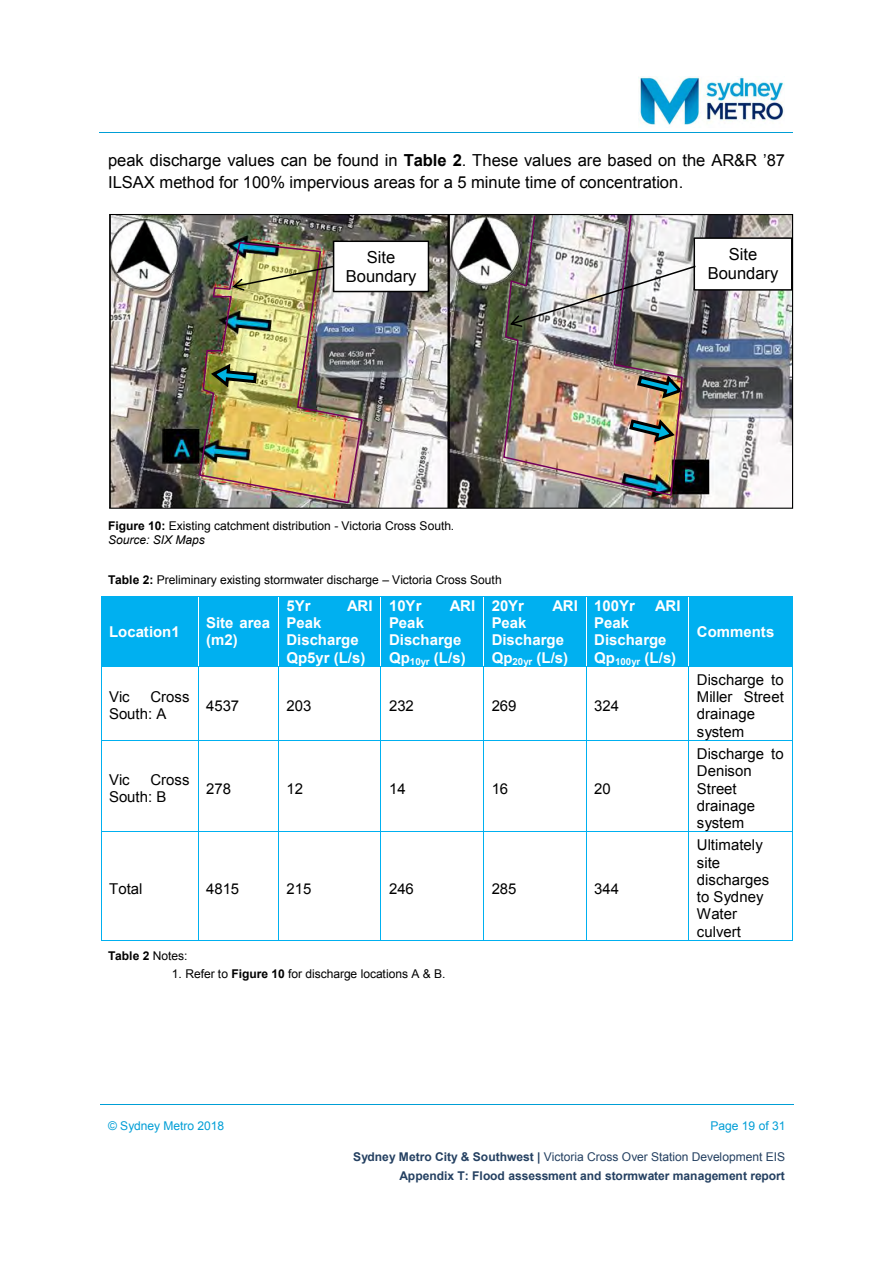
<style>
.page{position:relative;width:893px;height:1263px;background:#fff}
.page>*{position:absolute;margin:0;border:0;box-sizing:border-box;transform-origin:0 0}
.t1{font:16.5px/18.9px "Arial";color:#000;text-align:center}
.t2{font:15px/17.2px "Arial";color:#000}
.t3{font:700 15px/17.2px "Arial";color:#fff}
.t4{font:12px "Arial";letter-spacing:-.005em;color:#000}
.t5{font:700 12px/18.3px "Arial";color:#244061;text-align:right}
.t6{font:12px "Arial";letter-spacing:-.005em;color:#009ed6}
.t7{font:italic 12px "Arial";color:#000}
.t8{font:700 12px "Arial";color:#000}
.s1{font-weight:700}
.s2{font-weight:400}
</style>
<div class="page">
<hr style="left:100px;top:1105px;width:146px;height:1px;background:#009ed6">
<hr style="left:247px;top:1105px;width:393px;height:1px;background:#009ed6">
<hr style="left:640px;top:1105px;width:153px;height:1px;background:#009ed6">
<hr style="left:100px;top:132px;width:529px;height:1px;background:#009ed6">
<hr style="left:629px;top:132px;width:164px;height:1px;background:#009ed6">
<div style="left:101px;top:597px;width:96px;height:69px;background:#00b0f0"></div>
<div style="left:198px;top:597px;width:80px;height:69px;background:#00b0f0"></div>
<div style="left:279px;top:597px;width:102px;height:69px;background:#00b0f0"></div>
<div style="left:381px;top:597px;width:102px;height:69px;background:#00b0f0"></div>
<div style="left:484px;top:597px;width:102px;height:69px;background:#00b0f0"></div>
<div style="left:587px;top:597px;width:101px;height:69px;background:#00b0f0"></div>
<div style="left:689px;top:597px;width:103px;height:69px;background:#00b0f0"></div>
<hr style="left:101px;top:596px;width:97px;height:1px;background:#00b0f0">
<hr style="left:198px;top:596px;width:80px;height:1px;background:#00b0f0">
<hr style="left:279px;top:596px;width:102px;height:1px;background:#00b0f0">
<hr style="left:381px;top:596px;width:102px;height:1px;background:#00b0f0">
<hr style="left:484px;top:596px;width:102px;height:1px;background:#00b0f0">
<hr style="left:587px;top:596px;width:101px;height:1px;background:#00b0f0">
<hr style="left:689px;top:596px;width:103px;height:1px;background:#00b0f0">
<hr style="left:198px;top:597px;width:1px;height:69px;background:#fff">
<hr style="left:381px;top:597px;width:1px;height:69px;background:#fff">
<hr style="left:792px;top:597px;width:1px;height:69px;background:#00b0f0">
<hr style="left:101px;top:666px;width:97px;height:1px;background:#00b0f0">
<hr style="left:198px;top:666px;width:80px;height:1px;background:#00b0f0">
<hr style="left:279px;top:666px;width:102px;height:1px;background:#00b0f0">
<hr style="left:381px;top:666px;width:102px;height:1px;background:#00b0f0">
<hr style="left:484px;top:666px;width:102px;height:1px;background:#00b0f0">
<hr style="left:587px;top:666px;width:101px;height:1px;background:#00b0f0">
<hr style="left:689px;top:666px;width:103px;height:1px;background:#00b0f0">
<hr style="left:101px;top:671px;width:1px;height:69px;background:#00b0f0">
<hr style="left:198px;top:671px;width:1px;height:69px;background:#00b0f0">
<hr style="left:278px;top:671px;width:1px;height:69px;background:#00b0f0">
<hr style="left:381px;top:671px;width:1px;height:69px;background:#00b0f0">
<hr style="left:483px;top:671px;width:1px;height:69px;background:#00b0f0">
<hr style="left:586px;top:671px;width:1px;height:69px;background:#00b0f0">
<hr style="left:688px;top:671px;width:1px;height:69px;background:#00b0f0">
<hr style="left:792px;top:671px;width:1px;height:69px;background:#00b0f0">
<hr style="left:101px;top:740px;width:97px;height:1px;background:#00b0f0">
<hr style="left:198px;top:740px;width:80px;height:1px;background:#00b0f0">
<hr style="left:279px;top:740px;width:102px;height:1px;background:#00b0f0">
<hr style="left:381px;top:740px;width:102px;height:1px;background:#00b0f0">
<hr style="left:484px;top:740px;width:102px;height:1px;background:#00b0f0">
<hr style="left:587px;top:740px;width:101px;height:1px;background:#00b0f0">
<hr style="left:689px;top:740px;width:103px;height:1px;background:#00b0f0">
<hr style="left:101px;top:745px;width:1px;height:86px;background:#00b0f0">
<hr style="left:198px;top:745px;width:1px;height:86px;background:#00b0f0">
<hr style="left:278px;top:745px;width:1px;height:86px;background:#00b0f0">
<hr style="left:381px;top:745px;width:1px;height:86px;background:#00b0f0">
<hr style="left:483px;top:745px;width:1px;height:86px;background:#00b0f0">
<hr style="left:586px;top:745px;width:1px;height:86px;background:#00b0f0">
<hr style="left:688px;top:745px;width:1px;height:86px;background:#00b0f0">
<hr style="left:792px;top:745px;width:1px;height:86px;background:#00b0f0">
<hr style="left:101px;top:831px;width:97px;height:1px;background:#00b0f0">
<hr style="left:198px;top:831px;width:80px;height:1px;background:#00b0f0">
<hr style="left:279px;top:831px;width:102px;height:1px;background:#00b0f0">
<hr style="left:381px;top:831px;width:102px;height:1px;background:#00b0f0">
<hr style="left:484px;top:831px;width:102px;height:1px;background:#00b0f0">
<hr style="left:587px;top:831px;width:101px;height:1px;background:#00b0f0">
<hr style="left:689px;top:831px;width:103px;height:1px;background:#00b0f0">
<hr style="left:101px;top:836px;width:1px;height:104px;background:#00b0f0">
<hr style="left:101px;top:940px;width:97px;height:1px;background:#00b0f0">
<hr style="left:198px;top:836px;width:1px;height:104px;background:#00b0f0">
<hr style="left:198px;top:940px;width:80px;height:1px;background:#00b0f0">
<hr style="left:278px;top:836px;width:1px;height:104px;background:#00b0f0">
<hr style="left:279px;top:940px;width:102px;height:1px;background:#00b0f0">
<hr style="left:381px;top:836px;width:1px;height:104px;background:#00b0f0">
<hr style="left:381px;top:940px;width:102px;height:1px;background:#00b0f0">
<hr style="left:483px;top:836px;width:1px;height:104px;background:#00b0f0">
<hr style="left:484px;top:940px;width:102px;height:1px;background:#00b0f0">
<hr style="left:586px;top:836px;width:1px;height:104px;background:#00b0f0">
<hr style="left:587px;top:940px;width:101px;height:1px;background:#00b0f0">
<hr style="left:688px;top:836px;width:1px;height:104px;background:#00b0f0">
<hr style="left:689px;top:940px;width:103px;height:1px;background:#00b0f0">
<hr style="left:792px;top:836px;width:1px;height:104px;background:#00b0f0">
<img style="left:638px;top:77px;width:146px;height:48px">
<img style="left:111px;top:216px;width:680px;height:291px">
<svg style="left:684px;top:372px;width:2px;height:29px"></svg>
<div style="left:694px;top:238px;width:98px;height:52px;background:#fff"></div>
<div style="left:694px;top:237px;width:99px;height:54px;border:2px solid #000"></div>
<div style="left:334px;top:241px;width:94px;height:51px;background:#fff"></div>
<div style="left:333px;top:241px;width:96px;height:51px;border:2px solid #000"></div>
<img style="left:198px;top:241px;width:166px;height:263px">
<svg style="left:684px;top:266px;width:12px;height:61px"></svg>
<img style="left:502px;top:214px;width:182px;height:283px">
<p class="t1" style="left:108px;top:150px;width:679px;line-height:21.9px;text-align:left">peak discharge values can be found in <span class="s1">Table 2</span>. These values are based on the AR&amp;R ’87<br>ILSAX method for 100% impervious areas for a 5 minute time of concentration.</p>
<p class="t1" style="left:346px;top:248px;width:72px">Site<br>Boundary</p>
<p class="t1" style="left:708px;top:245px;width:72px">Site<br>Boundary</p>
<p class="t4" style="left:108px;top:518px;width:348px"><span class="s1">Figure 10:</span> Existing catchment distribution - Victoria Cross South.</p>
<p class="t7" style="left:108px;top:532px;width:98px">Source: SIX Maps</p>
<p class="t4" style="left:108px;top:572px;width:395px"><span class="s1">Table 2:</span> Preliminary existing stormwater discharge – Victoria Cross South</p>
<p class="t3" style="left:109px;top:623px;width:72px">Location1</p>
<p class="t3" style="left:206px;top:615px;width:66px">Site area (m2)</p>
<p class="t3" style="left:389px;top:597px;width:34px">10Yr</p>
<p class="t3" style="left:450px;top:597px;width:27px">ARI</p>
<p class="t3" style="left:389px;top:615px;width:78px">Peak<br>Discharge<br>Qp<sub>10yr</sub> (L/s)</p>
<p class="t3" style="left:492px;top:597px;width:34px">20Yr</p>
<p class="t3" style="left:552px;top:597px;width:27px">ARI</p>
<p class="t3" style="left:492px;top:615px;width:78px">Peak<br>Discharge<br>Qp<sub>20yr</sub> (L/s)</p>
<p class="t3" style="left:286px;top:597px;width:26px">5Yr</p>
<p class="t3" style="left:347px;top:597px;width:27px">ARI</p>
<p class="t3" style="left:286px;top:615px;width:80px">Peak<br>Discharge<br>Qp5yr (L/s)</p>
<p class="t3" style="left:594px;top:597px;width:42px">100Yr</p>
<p class="t3" style="left:655px;top:597px;width:27px">ARI</p>
<p class="t3" style="left:594px;top:615px;width:83px">Peak<br>Discharge<br>Qp<sub>100yr</sub> (L/s)</p>
<p class="t3" style="left:697px;top:623px;width:79px">Comments</p>
<p class="t2" style="left:109px;top:689px;width:82px;text-indent:41px">Cross<br>South: A</p>
<p class="t2" style="left:206px;top:697px;width:35px">4537</p>
<p class="t2" style="left:286px;top:697px;width:26px">203</p>
<p class="t2" style="left:389px;top:697px;width:26px">232</p>
<p class="t2" style="left:492px;top:697px;width:26px">269</p>
<p class="t2" style="left:594px;top:697px;width:26px">324</p>
<p class="t2" style="left:109px;top:689px;width:22px">Vic</p>
<p class="t2" style="left:109px;top:771px;width:82px;text-indent:41px">Cross<br>South: B</p>
<p class="t2" style="left:206px;top:780px;width:26px">278</p>
<p class="t2" style="left:286px;top:780px;width:18px">12</p>
<p class="t2" style="left:389px;top:780px;width:18px">14</p>
<p class="t2" style="left:492px;top:780px;width:18px">16</p>
<p class="t2" style="left:594px;top:780px;width:18px">20</p>
<p class="t2" style="left:109px;top:771px;width:22px">Vic</p>
<p class="t2" style="left:109px;top:880px;width:35px">Total</p>
<p class="t2" style="left:206px;top:880px;width:35px">4815</p>
<p class="t2" style="left:286px;top:880px;width:26px">215</p>
<p class="t2" style="left:389px;top:880px;width:26px">246</p>
<p class="t2" style="left:492px;top:880px;width:26px">285</p>
<p class="t2" style="left:594px;top:880px;width:26px">344</p>
<p class="t8" style="left:108px;top:948px;width:81px">Table 2 <span class="s2">Notes:</span></p>
<p class="t4" style="left:172px;top:966px;width:275px">1. Refer to <span class="s1">Figure 10</span> for discharge locations A &amp; B.</p>
<p class="t2" style="left:697px;top:671px;width:88px">Discharge to<br>Miller Street drainage system</p>
<p class="t2" style="left:697px;top:745px;width:88px">Discharge to<br>Denison<br>Street drainage system</p>
<p class="t2" style="left:697px;top:837px;width:74px">Ultimately site discharges to Sydney<br>Water culvert</p>
<p class="t6" style="left:108px;top:1118px;width:118px">© Sydney Metro 2018</p>
<p class="t6" style="left:710px;top:1118px;width:76px">Page 19 of 31</p>
<p class="t5" style="left:353px;top:1148px;width:434px">Sydney Metro City &amp; Southwest | <span class="s2">Victoria Cross Over Station Development EIS<br></span>Appendix T: Flood assessment and stormwater management report</p>
</div>
